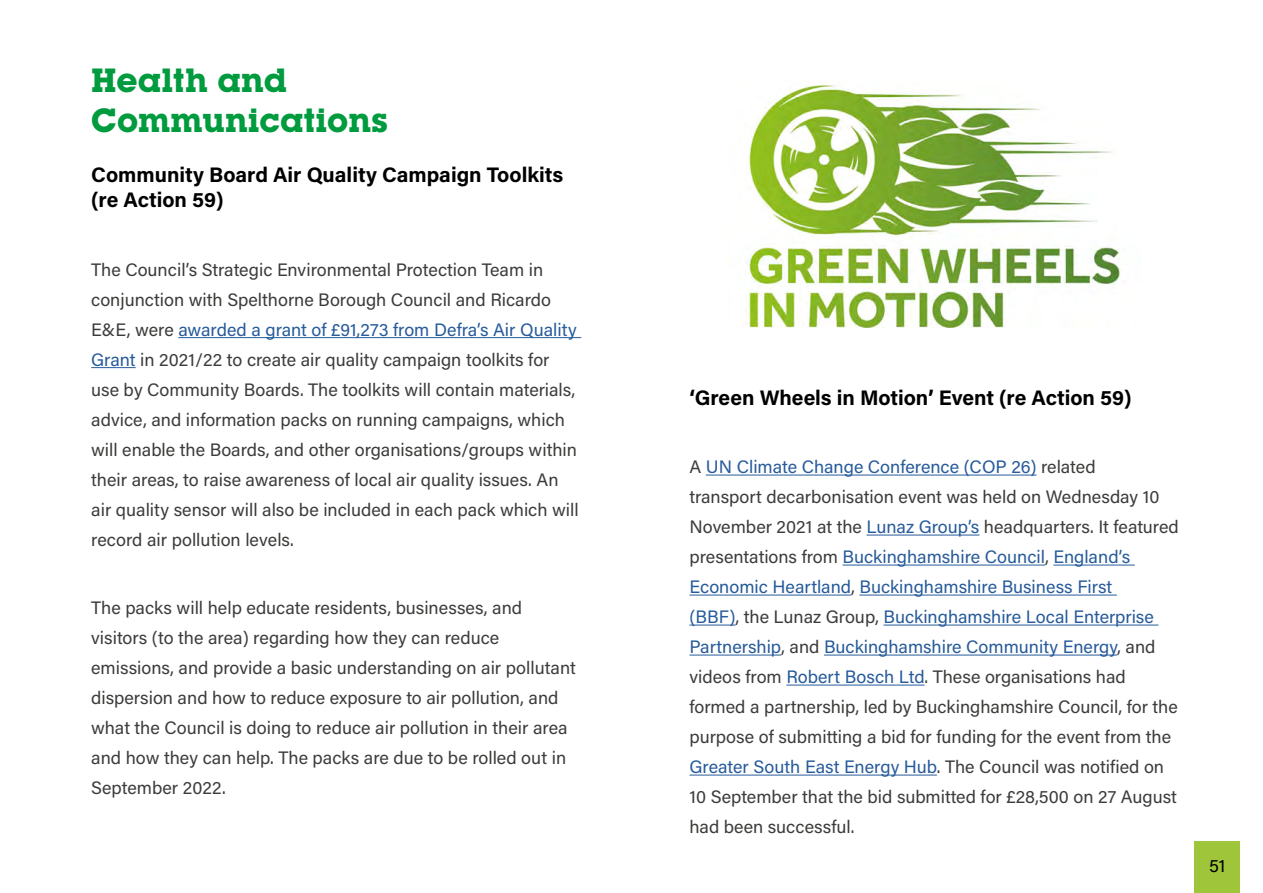
<style>
.page{position:relative;width:1263px;height:893px;background:#fff}
.page>*{position:absolute;margin:0;border:0;box-sizing:border-box;transform-origin:0 0}
.Heading_2{font:700 33px/39.6px "Lubalin Graph IT Cby BT";color:#009b3e}
.Heading_3{font:700 21px/25.2px "Acumin Pro";color:#000}
.Body_text{font:18px/30px "Acumin Pro";color:#3c3c3b}
.t1{font:18px "Acumin Pro";color:#000}
.s1{color:#275b9b}
</style>
<div class="page">
<div style="left:1194px;top:842px;width:46px;height:51px;background:#9fc63b"></div>
<hr style="left:178px;top:337px;width:403px;height:1px;background:#275b9b">
<hr style="left:91px;top:367px;width:45px;height:1px;background:#275b9b">
<hr style="left:706px;top:475px;width:330px;height:1px;background:#275b9b">
<hr style="left:866px;top:535px;width:113px;height:1px;background:#275b9b">
<hr style="left:843px;top:565px;width:202px;height:1px;background:#275b9b">
<hr style="left:1053px;top:565px;width:82px;height:1px;background:#275b9b">
<hr style="left:689px;top:595px;width:162px;height:1px;background:#275b9b">
<hr style="left:859px;top:595px;width:258px;height:1px;background:#275b9b">
<hr style="left:689px;top:625px;width:46px;height:1px;background:#275b9b">
<hr style="left:883px;top:625px;width:275px;height:1px;background:#275b9b">
<hr style="left:689px;top:655px;width:92px;height:1px;background:#275b9b">
<hr style="left:824px;top:655px;width:293px;height:1px;background:#275b9b">
<hr style="left:786px;top:685px;width:138px;height:1px;background:#275b9b">
<hr style="left:689px;top:775px;width:248px;height:1px;background:#275b9b">
<img style="left:745px;top:83px;width:377px;height:244px">
<p class="Heading_2" style="left:91px;top:60px;width:299px">Health and<br>Communications</p>
<p class="Heading_3" style="left:91px;top:161px;width:474px">Community Board Air Quality Campaign Toolkits (re Action 59)</p>
<p class="Body_text" style="left:91px;top:254px;width:489px">The Council’s Strategic Environmental Protection Team in conjunction with Spelthorne Borough Council and Ricardo E&amp;E, were <span class="s1">awarded a grant of £91,273 from Defra’s Air Quality Grant</span> in 2021/22 to create air quality campaign toolkits for use by Community Boards. The toolkits will contain materials, advice, and information packs on running campaigns, which will enable the Boards, and other organisations/groups within their areas, to raise awareness of local air quality issues. An air quality sensor will also be included in each pack which will record air pollution levels.</p>
<p class="Body_text" style="left:91px;top:592px;width:486px">The packs will help educate residents, businesses, and visitors (to the area) regarding how they can reduce emissions, and provide a basic understanding on air pollutant dispersion and how to reduce exposure to air pollution, and what the Council is doing to reduce air pollution in their area and how they can help. The packs are due to be rolled out in September 2022.</p>
<p class="Heading_3" style="left:689px;top:384px;width:444px">‘Green Wheels in Motion’ Event (re Action 59)</p>
<p class="Body_text" style="left:689px;top:451px;width:491px">A <span class="s1">UN Climate Change Conference (COP 26)</span> related<br>transport decarbonisation event was held on Wednesday 10<br>November 2021 at the <span class="s1">Lunaz Group’s</span> headquarters. It featured presentations from <span class="s1">Buckinghamshire Council</span>, <span class="s1">England’s Economic Heartland</span>, <span class="s1">Buckinghamshire Business First<br>(BBF)</span>, the Lunaz Group, <span class="s1">Buckinghamshire Local Enterprise Partnership</span>, and <span class="s1">Buckinghamshire Community Energy</span>, and videos from <span class="s1">Robert Bosch Ltd</span>. These organisations had formed a partnership, led by Buckinghamshire Council, for the purpose of submitting a bid for funding for the event from the <span class="s1">Greater South East Energy Hub</span>. The Council was notified on 10 September that the bid submitted for £28,500 on 27 August had been successful.</p>
<p class="t1" style="left:1209px;top:853px;width:18px">51</p>
</div>
